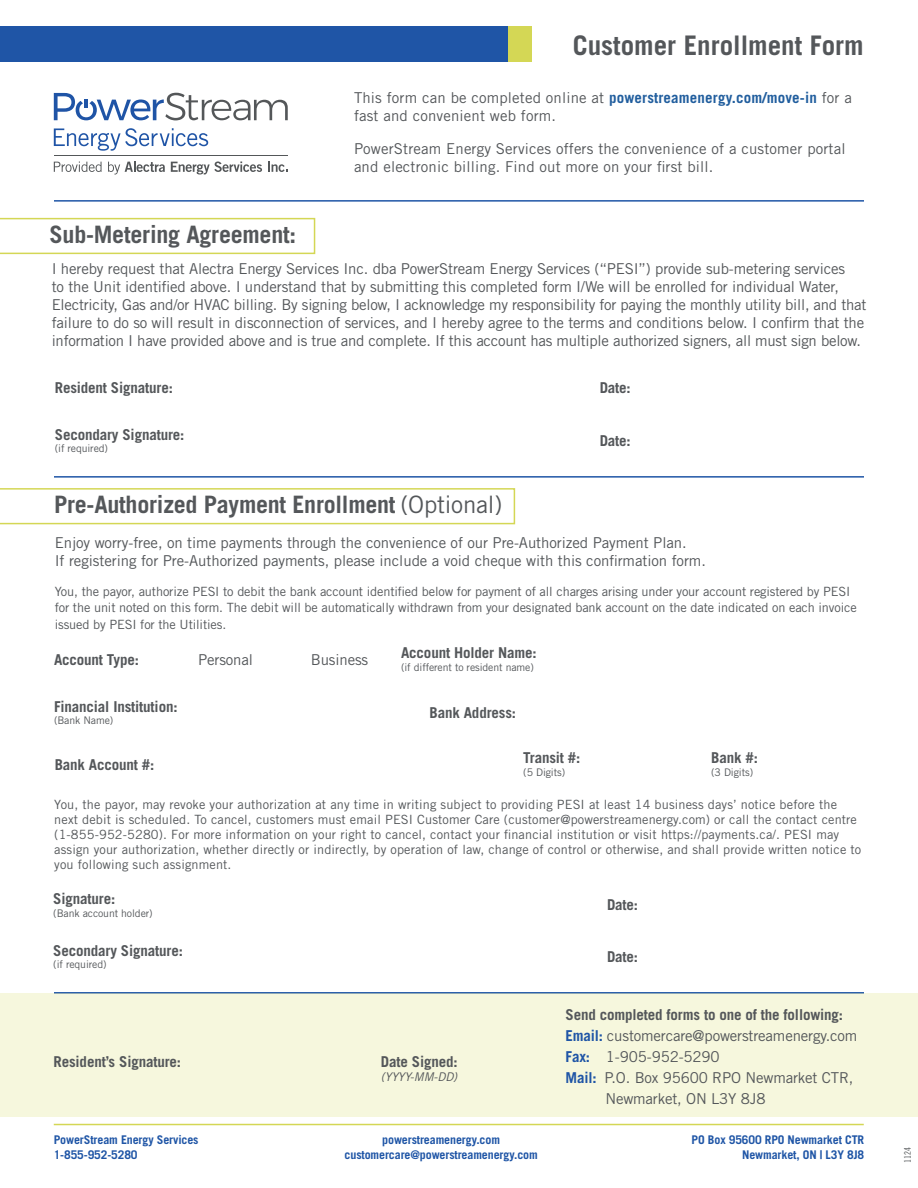
<style>
.page{position:relative;width:918px;height:1188px;background:#fff}
.page>*{position:absolute;margin:0;border:0;box-sizing:border-box;transform-origin:0 0}
.t1{font:700 27px "Trade Gothic LT Std";color:#54575a}
.t2{font:700 24px "Trade Gothic LT Std";letter-spacing:-.01em;color:#54575a}
.t3{font:15px/18px "Trade Gothic LT Std";letter-spacing:-.01em;color:#54575a}
.t4{font:700 15px "Trade Gothic LT Std";letter-spacing:-.01em;color:#54575a}
.t5{font:15px/18px "Trade Gothic LT Std";letter-spacing:.01em;color:#54575a}
.t6{font:12.75px/15px "Trade Gothic LT Std";letter-spacing:.01em;color:#54575a}
.t7{font:12.75px/16.5px "Trade Gothic LT Std";letter-spacing:-.01em;color:#54575a}
.t8{font:700 12px/14.4px "Trade Gothic LT Std";letter-spacing:-.01em;color:#1f55a6}
.t9{font:italic 12px "Trade Gothic LT Std";letter-spacing:-.01em;color:#54575a}
.t10{font:10.5px "Trade Gothic LT Std";letter-spacing:-.01em;color:#54575a}
.t11{font:9px "Trade Gothic LT Std Cn 18";color:#545759}
.s1{font-weight:700;color:#215e9e}
.s2{font-weight:400}
.s3{font-weight:700;color:#1f55a6}
</style>
<div class="page">
<hr style="left:54px;top:1124px;width:810px;height:1px;background:#d4d755">
<div style="left:0;top:27px;width:508px;height:35px;background:#1f55a6"></div>
<div style="left:508px;top:27px;width:24px;height:35px;background:#d4d755"></div>
<svg style="left:54px;top:93px;width:234px;height:27px"></svg>
<svg style="left:54px;top:128px;width:154px;height:23px"></svg>
<svg style="left:54px;top:161px;width:48px;height:11px"></svg>
<svg style="left:108px;top:162px;width:57px;height:13px"></svg>
<svg style="left:171px;top:161px;width:91px;height:14px"></svg>
<svg style="left:268px;top:162px;width:20px;height:10px"></svg>
<hr style="left:54px;top:155px;width:234px;height:1px;background:#545759">
<hr style="left:54px;top:200px;width:810px;height:2px;background:#1f55a6">
<hr style="left:54px;top:476px;width:810px;height:2px;background:#1f55a6">
<hr style="left:54px;top:992px;width:810px;height:2px;background:#1f55a6">
<svg style="left:0;top:488px;width:515px;height:36px"></svg>
<svg style="left:0;top:218px;width:315px;height:36px"></svg>
<div style="left:0;top:994px;width:918px;height:123px;background:#f6f7dd"></div>
<h1 class="t1" style="left:573px;top:28px;width:292px">Customer Enrollment Form</h1>
<p class="t5" style="left:354px;top:89px;width:499px">This form can be completed online at <span class="s1">powerstreamenergy.com/move-in</span> for a fast and convenient web form.</p>
<p class="t5" style="left:354px;top:140px;width:493px">PowerStream Energy Services offers the convenience of a customer portal and electronic billing. Find out more on your first bill.</p>
<h2 class="t2" style="left:50px;top:220px;width:248px">Sub-Metering Agreement:</h2>
<p class="t3" style="left:52px;top:260px;width:816px">I hereby request that Alectra Energy Services Inc. dba PowerStream Energy Services (“PESI”) provide sub-metering services<br>to the Unit identified above. I understand that by submitting this completed form I/We will be enrolled for individual Water, Electricity, Gas and/or HVAC billing. By signing below, I acknowledge my responsibility for paying the monthly utility bill, and that failure to do so will result in disconnection of services, and I hereby agree to the terms and conditions below. I confirm that the information I have provided above and is true and complete. If this account has multiple authorized signers, all must sign below.</p>
<p class="t4" style="left:55px;top:378px;width:120px">Resident Signature:</p>
<p class="t4" style="left:55px;top:425px;width:131px">Secondary Signature:</p>
<p class="t10" style="left:55px;top:442px;width:55px">(if required)</p>
<p class="t4" style="left:600px;top:378px;width:33px">Date:</p>
<p class="t4" style="left:600px;top:432px;width:33px">Date:</p>
<h2 class="t2" style="left:54px;top:490px;width:450px">Pre-Authorized Payment Enrollment <span class="s2">(Optional)</span></h2>
<p class="t3" style="left:55px;top:533px;width:653px">Enjoy worry-free, on time payments through the convenience of our Pre-Authorized Payment Plan.<br>If registering for Pre-Authorized payments, please include a void cheque with this confirmation form.</p>
<p class="t7" style="left:55px;top:583px;width:804px">You, the payor, authorize PESI to debit the bank account identified below for payment of all charges arising under your account registered by PESI for the unit noted on this form. The debit will be automatically withdrawn from your designated bank account on the date indicated on each invoice issued by PESI for the Utilities.</p>
<p class="t4" style="left:54px;top:650px;width:86px">Account Type:</p>
<p class="t4" style="left:54px;top:697px;width:125px">Financial Institution:</p>
<p class="t10" style="left:54px;top:714px;width:61px">(Bank Name)</p>
<p class="t4" style="left:55px;top:755px;width:101px">Bank Account #:</p>
<p class="t3" style="left:198px;top:651px;width:56px">Personal</p>
<p class="t3" style="left:311px;top:651px;width:59px">Business</p>
<p class="t4" style="left:401px;top:643px;width:137px">Account Holder Name:</p>
<p class="t10" style="left:401px;top:661px;width:134px">(if different to resident name)</p>
<p class="t4" style="left:430px;top:703px;width:88px">Bank Address:</p>
<p class="t4" style="left:523px;top:749px;width:58px">Transit #:</p>
<p class="t10" style="left:523px;top:766px;width:43px">(5 Digits)</p>
<p class="t4" style="left:711px;top:749px;width:48px">Bank #:</p>
<p class="t10" style="left:711px;top:766px;width:43px">(3 Digits)</p>
<p class="t6" style="left:54px;top:797px;width:808px">You, the payor, may revoke your authorization at any time in writing subject to providing PESI at least 14 business days’ notice before the next debit is scheduled. To cancel, customers must email PESI Customer Care (customer@powerstreamenergy.com) or call the contact centre (1-855-952-5280). For more information on your right to cancel, contact your financial institution or visit https://payments.ca/. PESI may assign your authorization, whether directly or indirectly, by operation of law, change of control or otherwise, and shall provide written notice to you following such assignment.</p>
<p class="t4" style="left:53px;top:890px;width:63px">Signature:</p>
<p class="t10" style="left:53px;top:907px;width:101px">(Bank account holder)</p>
<p class="t4" style="left:53px;top:941px;width:131px">Secondary Signature:</p>
<p class="t10" style="left:53px;top:958px;width:55px">(if required)</p>
<p class="t4" style="left:54px;top:1052px;width:129px">Resident’s Signature:</p>
<p class="t4" style="left:381px;top:1052px;width:78px">Date Signed:</p>
<p class="t9" style="left:381px;top:1070px;width:78px">(YYYY-MM-DD)</p>
<p class="t4" style="left:607px;top:896px;width:33px">Date:</p>
<p class="t4" style="left:607px;top:947px;width:33px">Date:</p>
<p class="t4" style="left:566px;top:1005px;width:279px">Send completed forms to one of the following:</p>
<p class="t3" style="left:566px;top:1026px;width:293px"><span class="s3">Email:</span> customercare@powerstreamenergy.com</p>
<p class="t3" style="left:566px;top:1047px;width:156px"><span class="s3">Fax:</span> 1-905-952-5290</p>
<p class="t3" style="left:566px;top:1068px;width:290px"><span class="s3">Mail:</span> P.O. Box 95600 RPO Newmarket CTR,</p>
<p class="t3" style="left:605px;top:1089px;width:162px">Newmarket, ON L3Y 8J8</p>
<p class="t8" style="left:54px;top:1133px;width:146px">PowerStream Energy Services<br>1-855-952-5280</p>
<p class="t8" style="left:345px;top:1133px;width:195px;text-align:center">powerstreamenergy.com customercare@powerstreamenergy.com</p>
<p class="t8" style="left:692px;top:1133px;width:174px;text-align:right">PO Box 95600 RPO Newmarket CTR<br>Newmarket, ON | L3Y 8J8</p>
<p class="t11" style="left:902px;top:1163px;width:17px;rotate:-90deg">1124</p>
</div>
